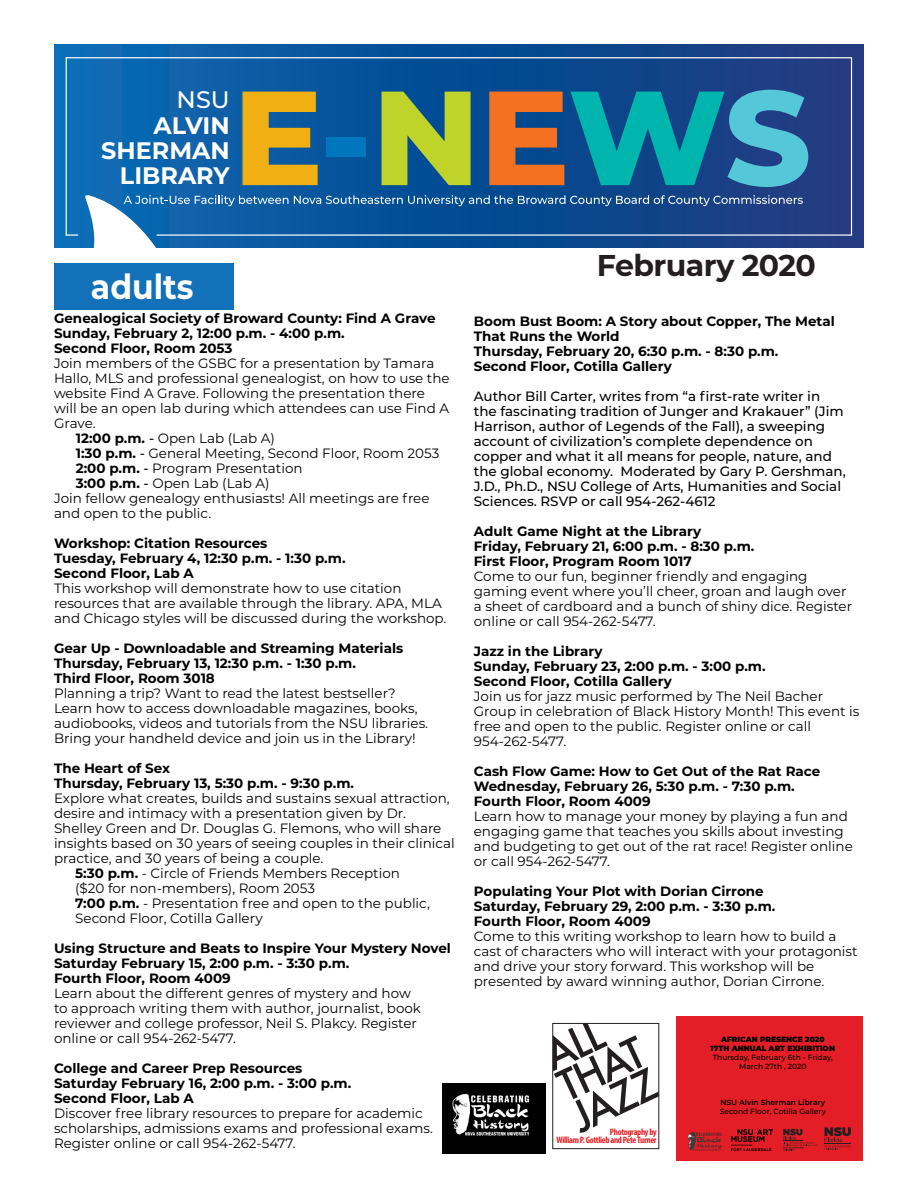
<style>
.page{position:relative;width:918px;height:1188px;background:#fff}
.page>*{position:absolute;margin:0;border:0;box-sizing:border-box;transform-origin:0 0}
.t1{font:800 133.65px "Montserrat";color:#f0af13}
.t2{font:500 41.4px/33.9px "Futura";color:#231f20}
.t3{font:700 34.65px "Montserrat";color:#fff;scale:.91 1}
.t4{font:700 30px "Montserrat";letter-spacing:-.02em;color:#231f20}
.t5{font:700 23.85px/25px "Montserrat";color:#fff;text-align:right}
.t6{font:13.5px/15px "Montserrat";color:#000}
.t7{font:700 13.5px/15px "Montserrat";color:#000}
.t8{font:500 13.5px/15px "Montserrat";color:#000}
.t9{font:700 condensed 9.3px/8.9px "Myriad Pro";letter-spacing:-.035em;color:#e41f25;text-align:right}
.t10{font:900 7.5px/9px "Montserrat";color:#000;text-align:center}
.t11{font:500 7.5px/9px "Montserrat";color:#000}
.s1{font-weight:500}
.s2{color:#0076be}
.s3{color:#c0d32b}
.s4{color:#f37121}
.s5{color:#00b5ae}
.s6{color:#54c7d9}
.s7{font-weight:700}
.s8{font-weight:600}
</style>
<div class="page">
<div style="left:55px;top:263px;width:179px;height:47px;background:#1371b9"></div>
<div style="left:55px;top:45px;width:808px;height:202px;background:linear-gradient(to right,#0369b3,#18367a)"></div>
<svg style="left:65px;top:57px;width:788px;height:179px;background:#105197"></svg>
<svg style="left:85px;top:195px;width:718px;height:52px;background:#2762a1"></svg>
<img style="left:443px;top:1083px;width:103px;height:70px">
<div style="left:676px;top:1016px;width:187px;height:145px;background:#e41e26"></div>
<div style="left:553px;top:1023px;width:106px;height:126px;border:1px solid #231f20"></div>
<img style="left:688px;top:1132px;width:33px;height:18px">
<img style="left:731px;top:1129px;width:42px;height:21px">
<svg style="left:783px;top:1129px;width:35px;height:22px"></svg>
<svg style="left:824px;top:1127px;width:27px;height:23px"></svg>
<p class="t5" style="left:101px;top:86px;width:130px"><span class="s1">NSU<br></span>ALVIN<br>SHERMAN<br>LIBRARY</p>
<p class="t1" style="left:233px;top:40px;width:579px">E<span class="s2">-</span><span class="s3">N</span><span class="s4">E</span><span class="s5">W</span><span class="s6">S</span></p>
<p class="t3" style="left:91px;top:262px;width:114px">adults</p>
<p class="t7" style="left:54px;top:310px;width:383px">Genealogical Society of Broward County: Find A Grave</p>
<p class="t7" style="left:54px;top:325px;width:292px">Sunday, February 2, 12:00 p.m. - 4:00 p.m.</p>
<p class="t7" style="left:54px;top:340px;width:180px">Second Floor, Room 2053</p>
<p class="t6" style="left:54px;top:355px;width:397px">Join members of the GSBC for a presentation by Tamara Hallo, MLS and professional genealogist, on how to use the website Find A Grave. Following the presentation there will be an open lab during which attendees can use Find A Grave.</p>
<p class="t6" style="left:76px;top:430px;width:201px"><span class="s7">12:00 p.m.</span> <span class="s1">-</span> Open Lab (Lab A)</p>
<p class="t6" style="left:76px;top:445px;width:365px"><span class="s7">1:30 p.m.</span> <span class="s1">-</span> General Meeting, Second Floor, Room 2053</p>
<p class="t6" style="left:76px;top:460px;width:228px"><span class="s7">2:00 p.m.</span> <span class="s1">-</span> Program Presentation</p>
<p class="t6" style="left:76px;top:475px;width:195px"><span class="s7">3:00 p.m.</span> <span class="s1">-</span> Open Lab (Lab A)</p>
<p class="t6" style="left:54px;top:490px;width:377px">Join fellow genealogy enthusiasts! All meetings are free and open to the public.</p>
<p class="t7" style="left:54px;top:535px;width:215px">Workshop: Citation Resources</p>
<p class="t7" style="left:54px;top:550px;width:293px">Tuesday, February 4, 12:30 p.m. - 1:30 p.m.</p>
<p class="t7" style="left:54px;top:565px;width:141px">Second Floor, Lab A</p>
<p class="t6" style="left:54px;top:580px;width:394px">This workshop will demonstrate how to use citation resources that are available through the library. APA, MLA and Chicago styles will be discussed during the workshop.</p>
<p class="t7" style="left:54px;top:640px;width:351px">Gear Up - Downloadable and Streaming Materials</p>
<p class="t7" style="left:54px;top:655px;width:304px">Thursday, February 13, 12:30 p.m. - 1:30 p.m.</p>
<p class="t7" style="left:54px;top:670px;width:162px">Third Floor, Room 3018</p>
<p class="t6" style="left:54px;top:685px;width:376px">Planning a trip? Want to read the latest bestseller?<br>Learn how to access downloadable magazines, books, audiobooks, videos and tutorials from the NSU libraries.<br>Bring your handheld device and join us in the Library!</p>
<p class="t7" style="left:54px;top:760px;width:118px">The Heart of Sex</p>
<p class="t7" style="left:54px;top:775px;width:302px">Thursday, February 13, 5:30 p.m. - 9:30 p.m.</p>
<p class="t6" style="left:54px;top:790px;width:402px">Explore what creates, builds and sustains sexual attraction, desire and intimacy with a presentation given by Dr.<br>Shelley Green and Dr. Douglas G. Flemons, who will share insights based on 30 years of seeing couples in their clinical practice, and 30 years of being a couple.</p>
<p class="t6" style="left:75px;top:865px;width:326px"><span class="s7">5:30 p.m.</span> - Circle of Friends Members Reception</p>
<p class="t6" style="left:75px;top:880px;width:241px">($20 for non-members), Room 2053</p>
<p class="t6" style="left:75px;top:895px;width:356px"><span class="s7">7:00 p.m.</span> - Presentation free and open to the public,</p>
<p class="t6" style="left:75px;top:910px;width:189px">Second Floor, Cotilla Gallery</p>
<p class="t7" style="left:54px;top:940px;width:398px">Using Structure and Beats to Inspire Your Mystery Novel</p>
<p class="t7" style="left:54px;top:955px;width:297px">Saturday February 15, 2:00 p.m. - 3:30 p.m.</p>
<p class="t7" style="left:54px;top:970px;width:178px">Fourth Floor, Room 4009</p>
<p class="t6" style="left:54px;top:985px;width:369px">Learn about the different genres of mystery and how to approach writing them with author, journalist, book reviewer and college professor, Neil S. Plakcy. Register online or call 954-262-5477.</p>
<p class="t7" style="left:54px;top:1060px;width:250px">College and Career Prep Resources</p>
<p class="t7" style="left:54px;top:1075px;width:299px">Saturday February 16, 2:00 p.m. - 3:00 p.m.</p>
<p class="t7" style="left:54px;top:1090px;width:141px">Second Floor, Lab A</p>
<p class="t6" style="left:54px;top:1105px;width:380px">Discover free library resources to prepare for academic scholarships, admissions exams and professional exams.<br>Register online or call 954-262-5477.</p>
<p class="t4" style="left:597px;top:244px;width:220px">February 2020</p>
<p class="t7" style="left:474px;top:313px;width:363px">Boom Bust Boom: A Story about Copper, The Metal<br>That Runs the World</p>
<p class="t7" style="left:474px;top:343px;width:306px">Thursday, February 20, 6:30 p.m. - 8:30 p.m.</p>
<p class="t7" style="left:474px;top:358px;width:200px">Second Floor, Cotilla Gallery</p>
<p class="t8" style="left:474px;top:388px;width:374px">Author Bill Carter, writes from “a first-rate writer in the fascinating tradition of Junger and Krakauer” (Jim Harrison, author of Legends of the Fall), a sweeping account of civilization’s complete dependence on copper and what it all means for people, nature, and the global economy. Moderated by Gary P. Gershman, J.D., Ph.D., NSU College of Arts, Humanities and Social Sciences. RSVP or call 954-262-4612</p>
<p class="t7" style="left:474px;top:523px;width:229px">Adult Game Night at the Library</p>
<p class="t7" style="left:474px;top:538px;width:282px">Friday, February 21, 6:00 p.m. - 8:30 p.m.</p>
<p class="t7" style="left:474px;top:553px;width:220px">First Floor, Program Room 1017</p>
<p class="t6" style="left:474px;top:568px;width:380px">Come to our fun, beginner friendly and engaging gaming event where you’ll cheer, groan and laugh over a sheet of cardboard and a bunch of shiny dice. Register online or call 954-262-5477.</p>
<p class="t7" style="left:474px;top:643px;width:130px">Jazz in the Library</p>
<p class="t7" style="left:474px;top:658px;width:293px">Sunday, February 23, 2:00 p.m. - 3:00 p.m.</p>
<p class="t7" style="left:474px;top:673px;width:200px">Second Floor, Cotilla Gallery</p>
<p class="t6" style="left:474px;top:688px;width:387px">Join us for jazz music performed by The Neil Bacher<br>Group in celebration of Black History Month! This event is free and open to the public. Register online or call</p>
<p class="t6" style="left:474px;top:733px;width:94px">954-262-5477.</p>
<p class="t7" style="left:474px;top:763px;width:348px">Cash Flow Game: How to Get Out of the Rat Race</p>
<p class="t7" style="left:474px;top:778px;width:323px">Wednesday, February 26, 5:30 p.m. - 7:30 p.m.</p>
<p class="t7" style="left:474px;top:793px;width:178px">Fourth Floor, Room 4009</p>
<p class="t6" style="left:474px;top:808px;width:381px">Learn how to manage your money by playing a fun and engaging game that teaches you skills about investing and budgeting to get out of the rat race! Register online or call 954-262-5477.</p>
<p class="t7" style="left:474px;top:883px;width:291px">Populating Your Plot with Dorian Cirrone</p>
<p class="t7" style="left:474px;top:898px;width:303px">Saturday, February 29, 2:00 p.m. - 3:30 p.m.</p>
<p class="t7" style="left:474px;top:913px;width:178px">Fourth Floor, Room 4009</p>
<p class="t6" style="left:474px;top:928px;width:385px">Come to this writing workshop to learn how to build a cast of characters who will interact with your protagonist and drive your story forward. This workshop will be presented by award winning author, Dorian Cirrone.</p>
<p class="t2" style="left:538px;top:1042px;width:93px;rotate:-25deg">ALL<br>THAT<br>JAZZ</p>
<p class="t10" style="left:711px;top:1034px;width:126px">AFRICAN PRESENCE 2020<br>17TH ANNUAL ART EXHIBITION<br><span class="s1">Thursday, February 6th - Friday,<br>March 27th , 2020</span></p>
<p class="t11" style="left:720px;top:1098px;width:108px"><span class="s8">NSU Alvin Sherman Library<br></span>Second Floor, Cotilla Gallery</p>
<p class="t9" style="left:556px;top:1127px;width:102px">Photography by<br>William P. Gottlieb and Pete Turner</p>
</div>
